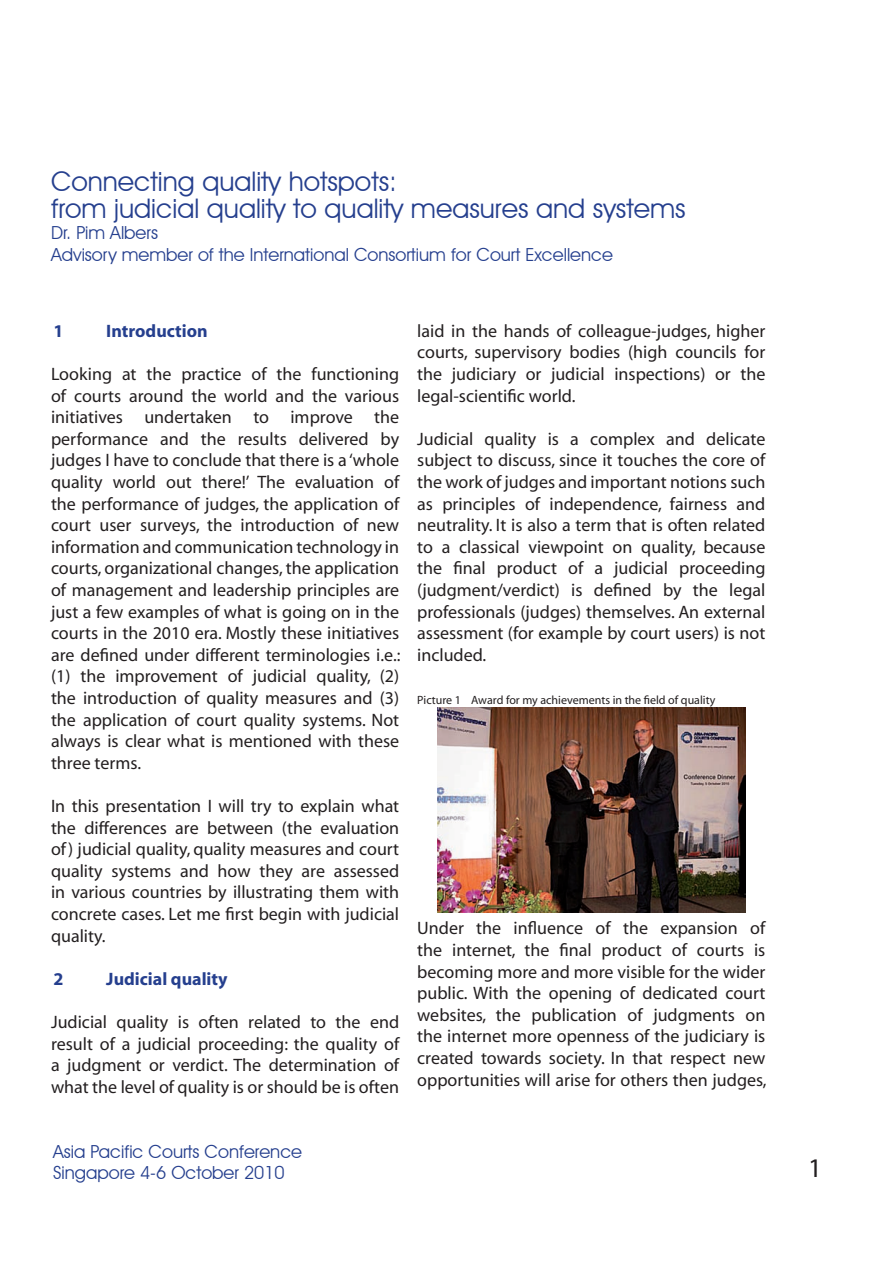
<style>
.page{position:relative;width:893px;height:1263px;background:#fff}
.page>*{position:absolute;margin:0;border:0;box-sizing:border-box;transform-origin:0 0}
.t1{font:27px/27px "Avant Garde IT Cby BT";color:#253f8e}
.t2{font:27px "Myriad Pro";color:#231f20}
.t3{font:18px/21.6px "Myriad";color:#231f20;text-align:justify}
.t4{font:18px/21.6px "Avant Garde IT Cby BT";color:#253f8e}
.t5{font:700 18px "Myriad";color:#253f8e}
.t6{font:12px "Myriad";color:#231f20}
</style>
<div class="page">
<img style="left:437px;top:707px;width:309px;height:206px">
<h1 class="t1" style="left:51px;top:167px;width:636px">Connecting quality hotspots:<br>from judicial quality to quality measures and systems</h1>
<p class="t4" style="left:51px;top:222px;width:563px">Dr. Pim Albers<br>Advisory member of the International Consortium for Court Excellence</p>
<p class="t5" style="left:53px;top:321px;width:11px">1</p>
<p class="t5" style="left:106px;top:321px;width:103px">Introduction</p>
<p class="t3" style="left:51px;top:364px;width:351px">Looking at the practice of the functioning of courts around the world and the various initiatives undertaken to improve the performance and the results delivered by judges I have to conclude that there is a ‘whole quality world out there!’ The evaluation of the performance of judges, the application of court user surveys, the introduction of new information and communication technology in courts, organizational changes, the application of management and leadership principles are just a few examples of what is going on in the courts in the 2010 era. Mostly these initiatives are defined under different terminologies i.e.: (1) the improvement of judicial quality, (2) the introduction of quality measures and (3) the application of court quality systems. Not always is clear what is mentioned with these three terms.</p>
<p class="t3" style="left:51px;top:796px;width:350px">In this presentation I will try to explain what the differences are between (the evaluation of) judicial quality, quality measures and court quality systems and how they are assessed in various countries by illustrating them with concrete cases. Let me first begin with judicial quality.</p>
<p class="t5" style="left:53px;top:969px;width:11px">2</p>
<p class="t5" style="left:106px;top:969px;width:123px">Judicial quality</p>
<p class="t3" style="left:51px;top:1012px;width:350px">Judicial quality is often related to the end result of a judicial proceeding: the quality of a judgment or verdict. The determination of what the level of quality is or should be is often</p>
<p class="t3" style="left:417px;top:321px;width:350px">laid in the hands of colleague-judges, higher courts, supervisory bodies (high councils for the judiciary or judicial inspections) or the legal-scientific world.</p>
<p class="t3" style="left:417px;top:429px;width:350px">Judicial quality is a complex and delicate subject to discuss, since it touches the core of the work of judges and important notions such as principles of independence, fairness and neutrality. It is also a term that is often related to a classical viewpoint on quality, because the final product of a judicial proceeding (judgment/verdict) is defined by the legal professionals (judges) themselves. An external assessment (for example by court users) is not included.</p>
<p class="t6" style="left:417px;top:694px;width:300px">Picture 1 Award for my achievements in the field of quality</p>
<p class="t3" style="left:417px;top:918px;width:351px">Under the influence of the expansion of the internet, the final product of courts is becoming more and more visible for the wider public. With the opening of dedicated court websites, the publication of judgments on the internet more openness of the judiciary is created towards society. In that respect new opportunities will arise for others then judges,</p>
<p class="t4" style="left:53px;top:1140px;width:251px">Asia Pacific Courts Conference<br>Singapore 4-6 October 2010</p>
<h1 class="t2" style="left:808px;top:1152px;width:15px">1</h1>
</div>
